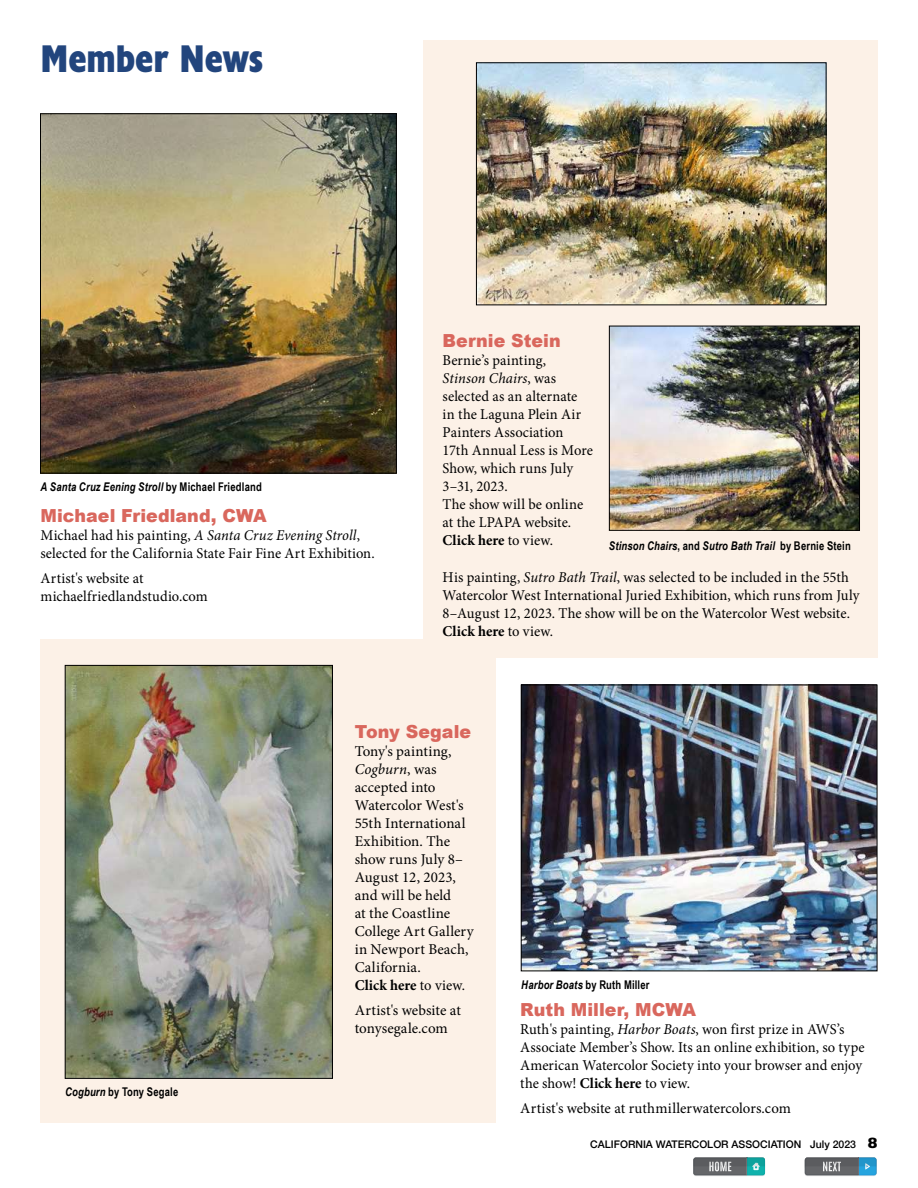
<style>
.page{position:relative;width:918px;height:1188px;background:#fff}
.page>*{position:absolute;margin:0;border:0;box-sizing:border-box;transform-origin:0 0}
.t1{font:700 condensed 39px "Humanist 521 BT Xtra";color:#22457d}
.t2{font:900 18px "Arial";letter-spacing:.005em;color:#d9675d}
.t3{font:15px/18px "Minion Pro";letter-spacing:.005em;color:#000}
.t4{font:italic 700 12px "Arial Narrow";letter-spacing:.015em;color:#000;scale:.96 1}
.t5{font:700 12px "Arial Narrow";letter-spacing:.015em;color:#000;scale:.96 1}
.t6{font:500 10.5px "Helvetica Neue";color:#000}
.s1{font-style:normal}
.s2{font-style:italic}
.s3{font-weight:700}
.s4{font-family:"Humanist 521 BT";font-weight:800;font-size:15px}
</style>
<div class="page">
<div style="left:423px;top:40px;width:455px;height:618px;background:#fcf1e7"></div>
<div style="left:40px;top:639px;width:456px;height:484px;background:#fcf1e7"></div>
<svg style="left:693px;top:1157px;width:72px;height:19px"></svg>
<svg style="left:805px;top:1157px;width:71px;height:19px"></svg>
<img style="left:611px;top:328px;width:247px;height:201px">
<div style="left:609px;top:326px;width:251px;height:205px;border:1px solid #000"></div>
<img style="left:67px;top:667px;width:264px;height:410px">
<div style="left:65px;top:665px;width:268px;height:414px;border:1px solid #000"></div>
<img style="left:523px;top:687px;width:352px;height:282px">
<div style="left:521px;top:685px;width:356px;height:286px;border:1px solid #000"></div>
<img style="left:42px;top:115px;width:353px;height:357px">
<div style="left:40px;top:113px;width:357px;height:361px;border:1px solid #000"></div>
<img style="left:478px;top:64px;width:346px;height:239px">
<div style="left:476px;top:62px;width:350px;height:243px;border:1px solid #000"></div>
<h1 class="t1" style="left:40px;top:34px;width:225px">Member News</h1>
<p class="t4" style="left:40px;top:480px;width:232px">A Santa Cruz Eening Stroll <span class="s1">by Michael Friedland</span></p>
<p class="t2" style="left:40px;top:502px;width:228px">Michael Friedland, CWA</p>
<p class="t3" style="left:40px;top:526px;width:336px">Michael had his painting, <span class="s2">A Santa Cruz Evening Stroll</span>, selected for the California State Fair Fine Art Exhibition.</p>
<p class="t3" style="left:40px;top:569px;width:169px">Artist's website at michaelfriedlandstudio.com</p>
<p class="t2" style="left:443px;top:328px;width:120px">Bernie Stein</p>
<p class="t3" style="left:443px;top:352px;width:152px">Bernie’s painting,<br><span class="s2">Stinson Chairs</span>, was selected as an alternate in the Laguna Plein Air<br>Painters Association<br>17th Annual Less is More<br>Show, which runs July<br>3–31, 2023.<br>The show will be online at the LPAPA website.<br><span class="s3">Click here</span> to view.</p>
<p class="t3" style="left:443px;top:569px;width:418px">His painting, <span class="s2">Sutro Bath Trail</span>, was selected to be included in the 55th Watercolor West International Juried Exhibition, which runs from July 8–August 12, 2023. The show will be on the Watercolor West website.<br><span class="s3">Click here</span> to view.</p>
<p class="t4" style="left:609px;top:539px;width:253px">Stinson Chairs<span class="s1">, and</span> Sutro Bath Trail <span class="s1">by Bernie Stein</span></p>
<p class="t5" style="left:65px;top:1085px;width:119px"><span class="s2">Cogburn</span> by Tony Segale</p>
<p class="t2" style="left:355px;top:719px;width:118px">Tony Segale</p>
<p class="t3" style="left:355px;top:742px;width:120px">Tony's painting,<br><span class="s2">Cogburn</span>, was accepted into<br>Watercolor West's<br>55th International<br>Exhibition. The show runs July 8–<br>August 12, 2023, and will be held<br>at the Coastline<br>College Art Gallery in Newport Beach,<br>California.<br><span class="s3">Click here</span> to view.</p>
<p class="t3" style="left:355px;top:1001px;width:108px">Artist's website at tonysegale.com</p>
<p class="t5" style="left:521px;top:978px;width:135px"><span class="s2">Harbor Boats</span> by Ruth Miller</p>
<p class="t2" style="left:520px;top:997px;width:177px">Ruth Miller, MCWA</p>
<p class="t3" style="left:520px;top:1021px;width:346px">Ruth's painting, <span class="s2">Harbor Boats</span>, won first prize in AWS’s Associate Member’s Show. Its an online exhibition, so type American Watercolor Society into your browser and enjoy the show! <span class="s3">Click here</span> to view.</p>
<p class="t3" style="left:520px;top:1099px;width:272px">Artist's website at ruthmillerwatercolors.com</p>
<p class="t6" style="left:590px;top:1135px;width:289px">CALIFORNIA WATERCOLOR ASSOCIATION July 2023 <span class="s4">8</span></p>
</div>
